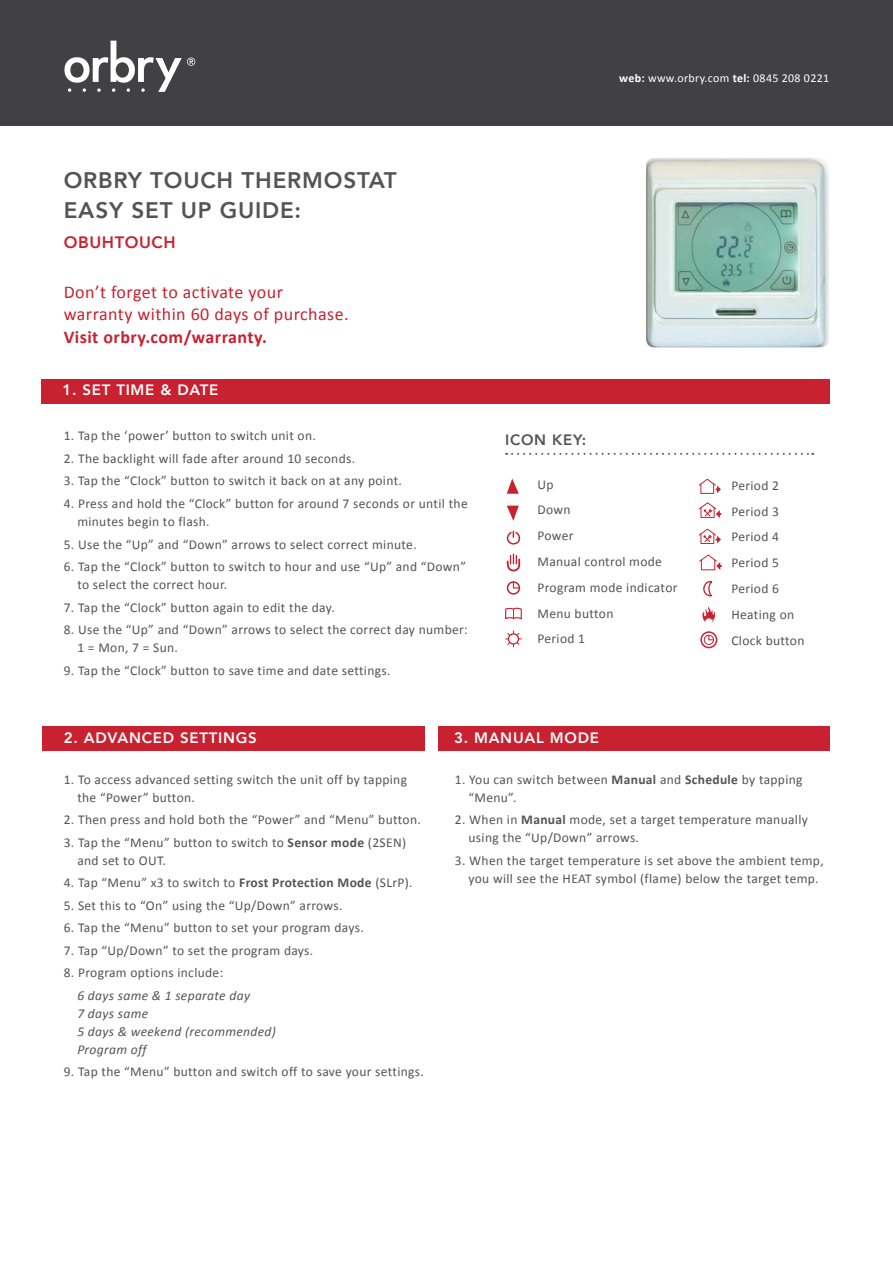
<style>
.page{position:relative;width:893px;height:1263px;background:#fff}
.page>*{position:absolute;margin:0;border:0;box-sizing:border-box;transform-origin:0 0}
.t1{font:800 22.5px/30px "Avenir";letter-spacing:.035em;color:#545456}
.t2{font:18px/22.5px "Calibri";letter-spacing:.025em;color:#c82130}
.t3{font:700 18px "Calibri";letter-spacing:.025em;color:#c82130}
.t4{font:800 16.5px "Avenir";letter-spacing:.035em;color:#c82130}
.t5{font:800 15px "Avenir";letter-spacing:.05em;color:#fff}
.t6{font:800 15px "Avenir";letter-spacing:.05em;color:#545456}
.t7{font:13.5px/25.8px "Calibri";letter-spacing:.025em;color:#545456}
.t8{font:italic 13.5px/18px "Calibri";letter-spacing:.025em;color:#545456}
.t9{font:12px "Calibri";letter-spacing:.025em;color:#fff}
.s1{font-weight:700}
</style>
<div class="page">
<div style="left:0;top:0;width:893px;height:126px;background:#414042"></div>
<svg style="left:64px;top:41px;width:131px;height:51px"></svg>
<div style="left:41px;top:379px;width:788px;height:25px;background:#c82130"></div>
<svg style="left:506px;top:453px;width:307px;height:2px"></svg>
<svg style="left:507px;top:478px;width:12px;height:16px"></svg>
<svg style="left:507px;top:506px;width:12px;height:15px"></svg>
<svg style="left:507px;top:530px;width:14px;height:15px"></svg>
<svg style="left:506px;top:554px;width:15px;height:18px"></svg>
<div style="left:507px;top:581px;width:13px;height:14px;border:2px solid #c82130;border-radius:50%"></div>
<svg style="left:512px;top:581px;width:9px;height:8px"></svg>
<svg style="left:505px;top:607px;width:17px;height:13px"></svg>
<svg style="left:505px;top:631px;width:16px;height:16px"></svg>
<div style="left:700px;top:483px;width:14px;height:11px;border:1px solid #c82130"></div>
<svg style="left:698px;top:478px;width:23px;height:15px"></svg>
<svg style="left:699px;top:554px;width:23px;height:16px"></svg>
<svg style="left:699px;top:502px;width:22px;height:16px"></svg>
<div style="left:700px;top:533px;width:14px;height:11px;border:1px solid #c82130"></div>
<svg style="left:698px;top:528px;width:23px;height:15px"></svg>
<svg style="left:703px;top:580px;width:10px;height:17px"></svg>
<svg style="left:702px;top:606px;width:13px;height:17px"></svg>
<div style="left:700px;top:631px;width:17px;height:17px;border:2px solid #c82130;border-radius:50%"></div>
<div style="left:704px;top:635px;width:10px;height:10px;border:1px solid #c82130;border-radius:50%"></div>
<svg style="left:708px;top:634px;width:6px;height:6px"></svg>
<div style="left:43px;top:726px;width:382px;height:25px;background:#c82130"></div>
<div style="left:438px;top:726px;width:391px;height:25px;background:#c82130"></div>
<img style="left:646px;top:158px;width:183px;height:189px">
<h1 class="t1" style="left:64px;top:164px;width:334px">ORBRY TOUCH THERMOSTAT<br>EASY SET UP GUIDE:</h1>
<p class="t4" style="left:64px;top:228px;width:113px">OBUHTOUCH</p>
<h2 class="t2" style="left:64px;top:280px;width:286px">Don’t forget to activate your warranty within 60 days of purchase.</h2>
<h2 class="t3" style="left:64px;top:325px;width:205px">Visit orbry.com/warranty.</h2>
<p class="t5" style="left:62px;top:376px;width:157px">1. SET TIME &amp; DATE</p>
<p class="t7" style="left:64px;top:423px;width:254px">1. Tap the ‘power’ button to switch unit on.</p>
<p class="t7" style="left:64px;top:446px;width:293px">2. The backlight will fade after around 10 seconds.</p>
<p class="t7" style="left:64px;top:468px;width:340px">3. Tap the “Clock” button to switch it back on at any point.</p>
<p class="t7" style="left:77px;top:495px;width:392px;line-height:18px;text-indent:-14px">4. Press and hold the “Clock” button for around 7 seconds or until the minutes begin to flash.</p>
<p class="t7" style="left:64px;top:531px;width:354px">5. Use the “Up” and “Down” arrows to select correct minute.</p>
<p class="t7" style="left:77px;top:558px;width:390px;line-height:18px;text-indent:-14px">6. Tap the “Clock” button to switch to hour and use “Up” and “Down” to select the correct hour.</p>
<p class="t7" style="left:64px;top:594px;width:273px">7. Tap the “Clock” button again to edit the day.</p>
<p class="t7" style="left:77px;top:621px;width:392px;line-height:18px;text-indent:-14px">8. Use the “Up” and “Down” arrows to select the correct day number:<br>1 = Mon, 7 = Sun.</p>
<p class="t7" style="left:64px;top:657px;width:328px">9. Tap the “Clock” button to save time and date settings.</p>
<p class="t9" style="left:619px;top:71px;width:211px"><span class="s1">web:</span> www.orbry.com <span class="s1">tel:</span> 0845 208 0221</p>
<p class="t6" style="left:505px;top:426px;width:83px">ICON KEY:</p>
<p class="t7" style="left:537px;top:471px;width:142px">Up<br>Down<br>Power<br>Manual control mode<br>Program mode indicator<br>Menu button<br>Period 1</p>
<p class="t7" style="left:731px;top:472px;width:75px">Period 2<br>Period 3<br>Period 4<br>Period 5<br>Period 6<br>Heating on<br>Clock button</p>
<p class="t5" style="left:64px;top:724px;width:194px">2. ADVANCED SETTINGS</p>
<p class="t5" style="left:454px;top:724px;width:146px">3. MANUAL MODE</p>
<p class="t7" style="left:77px;top:770px;width:331px;line-height:18px;text-indent:-14px">1. To access advanced setting switch the unit off by tapping the “Power” button.</p>
<p class="t7" style="left:64px;top:807px;width:359px">2. Then press and hold both the “Power” and “Menu” button.</p>
<p class="t7" style="left:77px;top:833px;width:330px;line-height:18px;text-indent:-14px">3. Tap the “Menu” button to switch to <span class="s1">Sensor mode</span> (2SEN) and set to OUT.</p>
<p class="t7" style="left:64px;top:870px;width:350px">4. Tap “Menu” x3 to switch to <span class="s1">Frost Protection Mode</span> (SLrP).</p>
<p class="t7" style="left:64px;top:892px;width:280px">5. Set this to “On” using the “Up/Down” arrows.</p>
<p class="t7" style="left:64px;top:915px;width:301px">6. Tap the “Menu” button to set your program days.</p>
<p class="t7" style="left:64px;top:937px;width:251px">7. Tap “Up/Down” to set the program days.</p>
<p class="t7" style="left:64px;top:960px;width:161px">8. Program options include:</p>
<p class="t8" style="left:77px;top:986px;width:200px">6 days same &amp; 1 separate day<br>7 days same<br>5 days &amp; weekend (recommended)<br>Program off</p>
<p class="t7" style="left:64px;top:1059px;width:362px">9. Tap the “Menu” button and switch off to save your settings.</p>
<p class="t7" style="left:469px;top:770px;width:336px;line-height:18px;text-indent:-14px">1. You can switch between <span class="s1">Manual</span> and <span class="s1">Schedule</span> by tapping “Menu”.</p>
<p class="t7" style="left:469px;top:811px;width:341px;line-height:18px;text-indent:-14px">2. When in <span class="s1">Manual</span> mode, set a target temperature manually using the “Up/Down” arrows.</p>
<p class="t7" style="left:469px;top:851px;width:357px;line-height:18px;text-indent:-14px">3. When the target temperature is set above the ambient temp, you will see the HEAT symbol (flame) below the target temp.</p>
</div>
